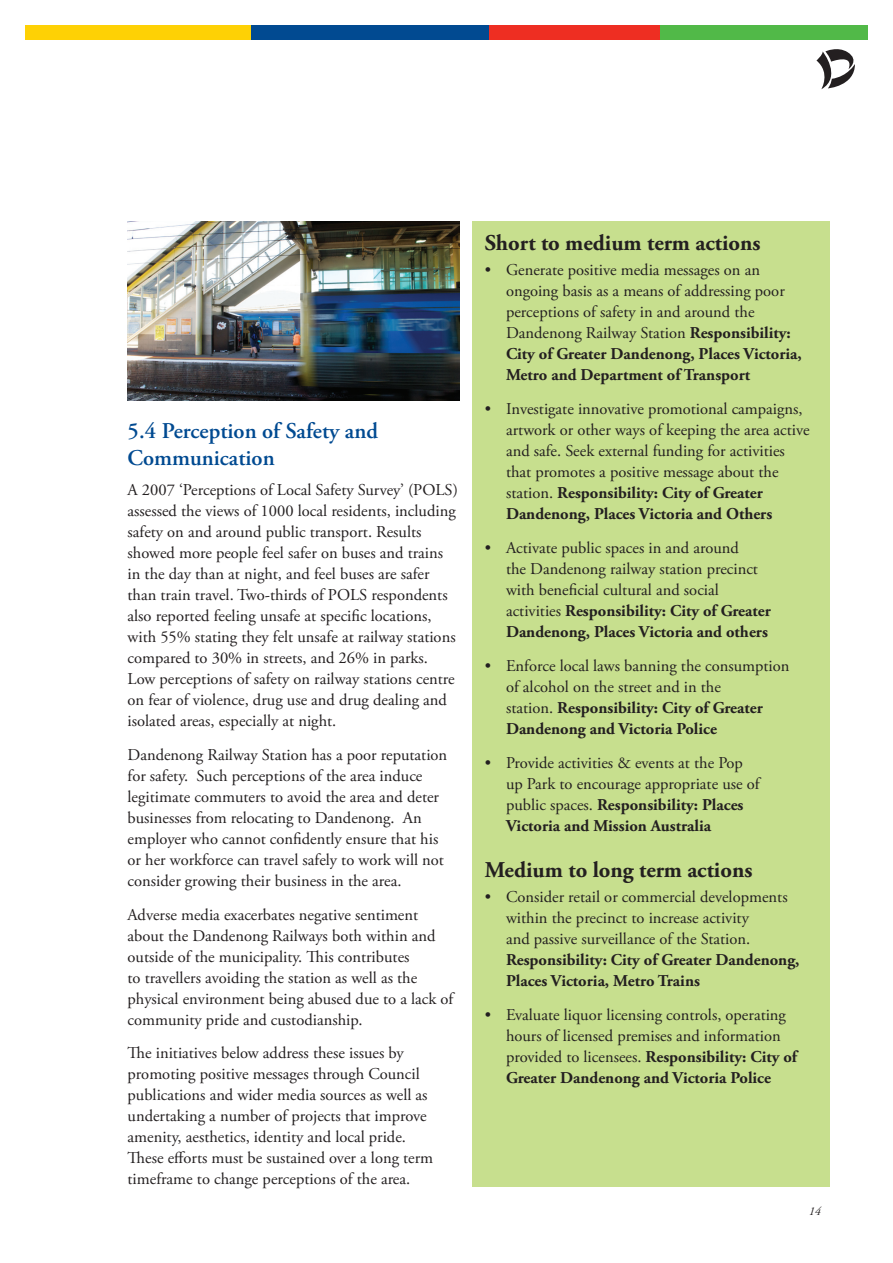
<style>
.page{position:relative;width:893px;height:1263px;background:#fff}
.page>*{position:absolute;margin:0;border:0;box-sizing:border-box;transform-origin:0 0}
.t1{font:700 22.5px "Adobe Garamond Pro";color:#231f20}
.t2{font:600 22.5px/27px "Adobe Garamond Pro";color:#014a91}
.t3{font:16.5px/21px "Adobe Garamond Pro";color:#231f20}
.t4{font:700 16.5px/21px "Adobe Garamond Pro";color:#231f20}
.t5{font:italic 12px "Adobe Garamond Pro";color:#231f20}
.s1{font-weight:700}
</style>
<div class="page">
<svg style="left:816px;top:49px;width:39px;height:40px"></svg>
<div style="left:659px;top:26px;width:208px;height:14px;background:#51b948"></div>
<div style="left:26px;top:26px;width:226px;height:14px;background:#fed105"></div>
<div style="left:252px;top:26px;width:237px;height:14px;background:#014a91"></div>
<div style="left:489px;top:26px;width:170px;height:14px;background:#ee2e22"></div>
<div style="left:472px;top:221px;width:357px;height:965px;background:#c7df8e"></div>
<img style="left:128px;top:221px;width:331px;height:180px">
<h1 class="t2" style="left:128px;top:418px;width:252px">5.4 Perception of Safety and<br>Communication</h1>
<p class="t3" style="left:128px;top:480px;width:332px">A 2007 ‘Perceptions of Local Safety Survey’ (POLS) assessed the views of 1000 local residents, including safety on and around public transport. Results showed more people feel safer on buses and trains in the day than at night, and feel buses are safer than train travel. Two-thirds of POLS respondents also reported feeling unsafe at specific locations, with 55% stating they felt unsafe at railway stations compared to 30% in streets, and 26% in parks.<br>Low perceptions of safety on railway stations centre on fear of violence, drug use and drug dealing and isolated areas, especially at night.</p>
<p class="t3" style="left:128px;top:744px;width:321px">Dandenong Railway Station has a poor reputation for safety. Such perceptions of the area induce legitimate commuters to avoid the area and deter businesses from relocating to Dandenong. An employer who cannot confidently ensure that his or her workforce can travel safely to work will not consider growing their business in the area.</p>
<p class="t3" style="left:128px;top:904px;width:327px">Adverse media exacerbates negative sentiment about the Dandenong Railways both within and outside of the municipality. This contributes<br>to travellers avoiding the station as well as the physical environment being abused due to a lack of community pride and custodianship.</p>
<p class="t3" style="left:128px;top:1043px;width:307px">The initiatives below address these issues by promoting positive messages through Council publications and wider media sources as well as undertaking a number of projects that improve amenity, aesthetics, identity and local pride.<br>These efforts must be sustained over a long term timeframe to change perceptions of the area.</p>
<h1 class="t1" style="left:485px;top:230px;width:277px">Short to medium term actions</h1>
<p class="t3" style="left:506px;top:260px;width:297px;text-indent:-21px">• Generate positive media messages on an ongoing basis as a means of addressing poor perceptions of safety in and around the Dandenong Railway Station <span class="s1">Responsibility:<br>City of Greater Dandenong, Places Victoria, Metro and Department of Transport</span></p>
<p class="t3" style="left:506px;top:399px;width:305px;text-indent:-21px">• Investigate innovative promotional campaigns, artwork or other ways of keeping the area active and safe. Seek external funding for activities that promotes a positive message about the station. <span class="s1">Responsibility: City of Greater Dandenong, Places Victoria and Others</span></p>
<p class="t3" style="left:506px;top:538px;width:266px;text-indent:-21px">• Activate public spaces in and around<br>the Dandenong railway station precinct with beneficial cultural and social activities <span class="s1">Responsibility: City of Greater Dandenong, Places Victoria and others</span></p>
<p class="t3" style="left:506px;top:656px;width:285px;text-indent:-21px">• Enforce local laws banning the consumption of alcohol on the street and in the<br>station. <span class="s1">Responsibility: City of Greater Dandenong and Victoria Police</span></p>
<p class="t3" style="left:506px;top:752px;width:255px;text-indent:-21px">• Provide activities &amp; events at the Pop up Park to encourage appropriate use of public spaces. <span class="s1">Responsibility: Places Victoria and Mission Australia</span></p>
<h1 class="t1" style="left:485px;top:857px;width:269px">Medium to long term actions</h1>
<p class="t3" style="left:506px;top:887px;width:283px;text-indent:-21px">• Consider retail or commercial developments within the precinct to increase activity<br>and passive surveillance of the Station.</p>
<p class="t4" style="left:506px;top:950px;width:295px">Responsibility: City of Greater Dandenong,<br>Places Victoria, Metro Trains</p>
<p class="t3" style="left:506px;top:1005px;width:293px;text-indent:-21px">• Evaluate liquor licensing controls, operating hours of licensed premises and information provided to licensees. <span class="s1">Responsibility: City of Greater Dandenong and Victoria Police</span></p>
<p class="t5" style="left:809px;top:1203px;width:13px">14</p>
</div>
